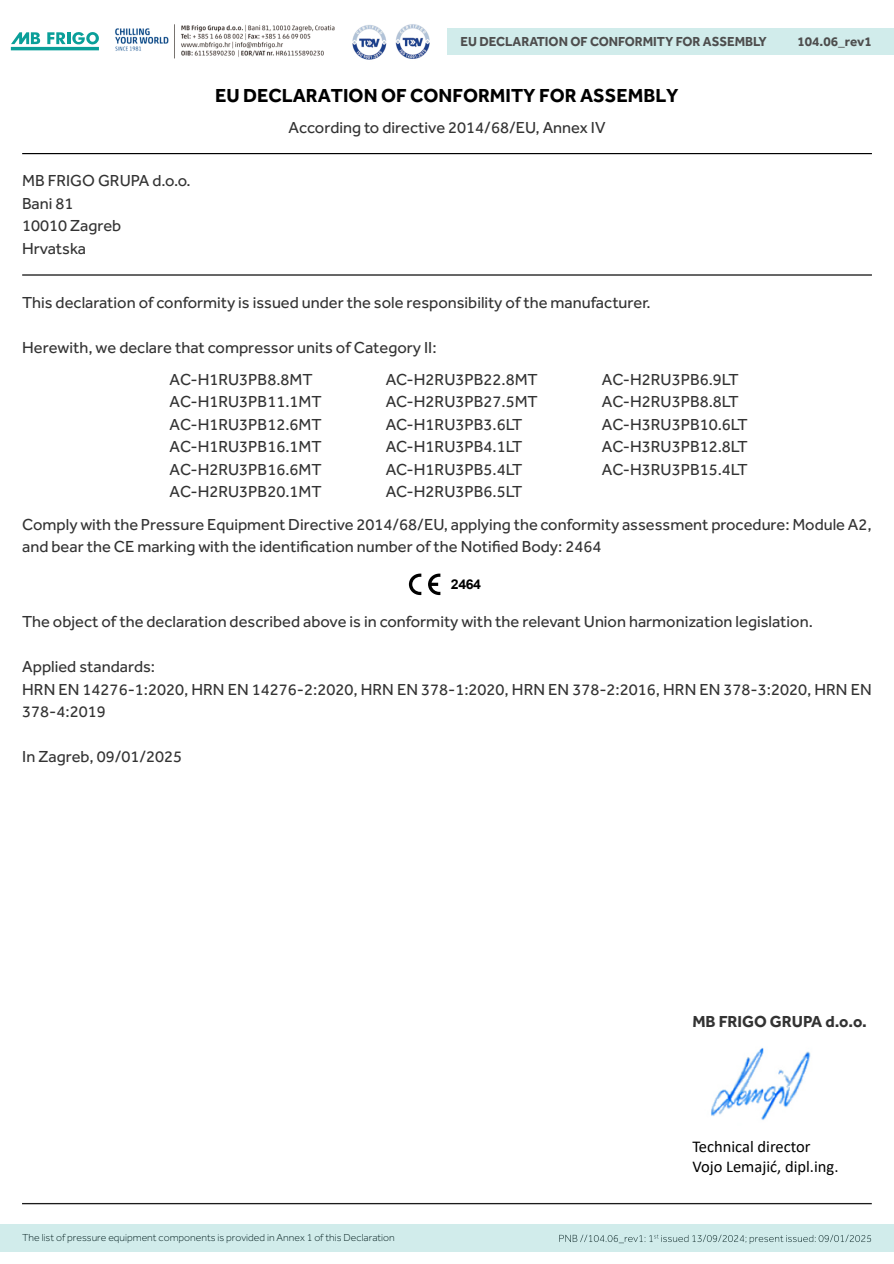
<style>
.page{position:relative;width:894px;height:1264px;background:#fff}
.page>*{position:absolute;margin:0;border:0;box-sizing:border-box;transform-origin:0 0}
.t1{font:700 19.5px "Effra";color:#000}
.t2{font:16.5px/22.5px "Effra";color:#333}
.t3{font:16.5px/20.1px "Calibri";color:#000}
.t4{font:700 16.5px "Effra";color:#333}
.t5{font:700 13.5px "Effra";color:#4d4d4d}
.t6{font:700 13.5px "Arial";color:#000;scale:1.05 1}
.t7{font:300 10.5px "Effra";color:#000}
</style>
<div class="page">
<img style="left:22px;top:153px;width:849px;height:1052px">
<div style="left:446px;top:28px;width:447px;height:27px;background:#d1eceb"></div>
<svg style="left:11px;top:32px;width:88px;height:18px"></svg>
<img style="left:115px;top:24px;width:315px;height:36px">
<img style="left:692px;top:1034px;width:138px;height:97px">
<svg style="left:428px;top:573px;width:12px;height:22px"></svg>
<svg style="left:409px;top:573px;width:12px;height:22px"></svg>
<div style="left:0;top:1224px;width:893px;height:26px;background:#d1eceb"></div>
<p class="t5" style="left:460px;top:37px;width:308px">EU DECLARATION OF CONFORMITY FOR ASSEMBLY</p>
<p class="t1" style="left:215px;top:88px;width:465px">EU DECLARATION OF CONFORMITY FOR ASSEMBLY</p>
<p class="t2" style="left:22px;top:171px;width:170px">MB FRIGO GRUPA d.o.o.<br>Bani 81<br>10010 Zagreb<br>Hrvatska</p>
<p class="t2" style="left:288px;top:118px;width:318px">According to directive 2014/68/EU, Annex IV</p>
<p class="t2" style="left:22px;top:292px;width:629px">This declaration of conformity is issued under the sole responsibility of the manufacturer.</p>
<p class="t2" style="left:22px;top:337px;width:416px">Herewith, we declare that compressor units of Category II:</p>
<p class="t2" style="left:169px;top:369px;width:145px">AC-H1RU3PB8.8MT</p>
<p class="t2" style="left:385px;top:369px;width:154px">AC-H2RU3PB22.8MT</p>
<p class="t2" style="left:601px;top:369px;width:138px">AC-H2RU3PB6.9LT</p>
<p class="t2" style="left:169px;top:392px;width:154px">AC-H1RU3PB11.1MT</p>
<p class="t2" style="left:385px;top:392px;width:154px">AC-H2RU3PB27.5MT</p>
<p class="t2" style="left:601px;top:392px;width:138px">AC-H2RU3PB8.8LT</p>
<p class="t2" style="left:169px;top:414px;width:154px">AC-H1RU3PB12.6MT</p>
<p class="t2" style="left:385px;top:414px;width:138px">AC-H1RU3PB3.6LT</p>
<p class="t2" style="left:601px;top:414px;width:147px">AC-H3RU3PB10.6LT</p>
<p class="t2" style="left:169px;top:437px;width:154px">AC-H1RU3PB16.1MT</p>
<p class="t2" style="left:385px;top:437px;width:138px">AC-H1RU3PB4.1LT</p>
<p class="t2" style="left:601px;top:437px;width:147px">AC-H3RU3PB12.8LT</p>
<p class="t2" style="left:169px;top:459px;width:154px">AC-H2RU3PB16.6MT</p>
<p class="t2" style="left:385px;top:459px;width:138px">AC-H1RU3PB5.4LT</p>
<p class="t2" style="left:601px;top:459px;width:147px">AC-H3RU3PB15.4LT</p>
<p class="t2" style="left:169px;top:482px;width:154px">AC-H2RU3PB20.1MT</p>
<p class="t2" style="left:385px;top:482px;width:138px">AC-H2RU3PB6.5LT</p>
<p class="t5" style="left:797px;top:37px;width:76px">104.06_rev1</p>
<p class="t2" style="left:22px;top:514px;width:850px">Comply with the Pressure Equipment Directive 2014/68/EU, applying the conformity assessment procedure: Module A2, and bear the CE marking with the identification number of the Notified Body: 2464</p>
<p class="t6" style="left:451px;top:579px;width:30px">2464</p>
<p class="t2" style="left:22px;top:612px;width:791px">The object of the declaration described above is in conformity with the relevant Union harmonization legislation.</p>
<p class="t2" style="left:22px;top:657px;width:850px">Applied standards:<br>HRN EN 14276-1:2020, HRN EN 14276-2:2020, HRN EN 378-1:2020, HRN EN 378-2:2016, HRN EN 378-3:2020, HRN EN<br>378-4:2019</p>
<p class="t2" style="left:22px;top:747px;width:161px">In Zagreb, 09/01/2025</p>
<p class="t4" style="left:692px;top:1015px;width:176px">MB FRIGO GRUPA d.o.o.</p>
<p class="t7" style="left:22px;top:1233px;width:374px">The list of pressure equipment components is provided in Annex 1 of this Declaration</p>
<p class="t3" style="left:692px;top:1137px;width:147px">Technical director<br>Vojo Lemajić, dipl.ing.</p>
</div>
